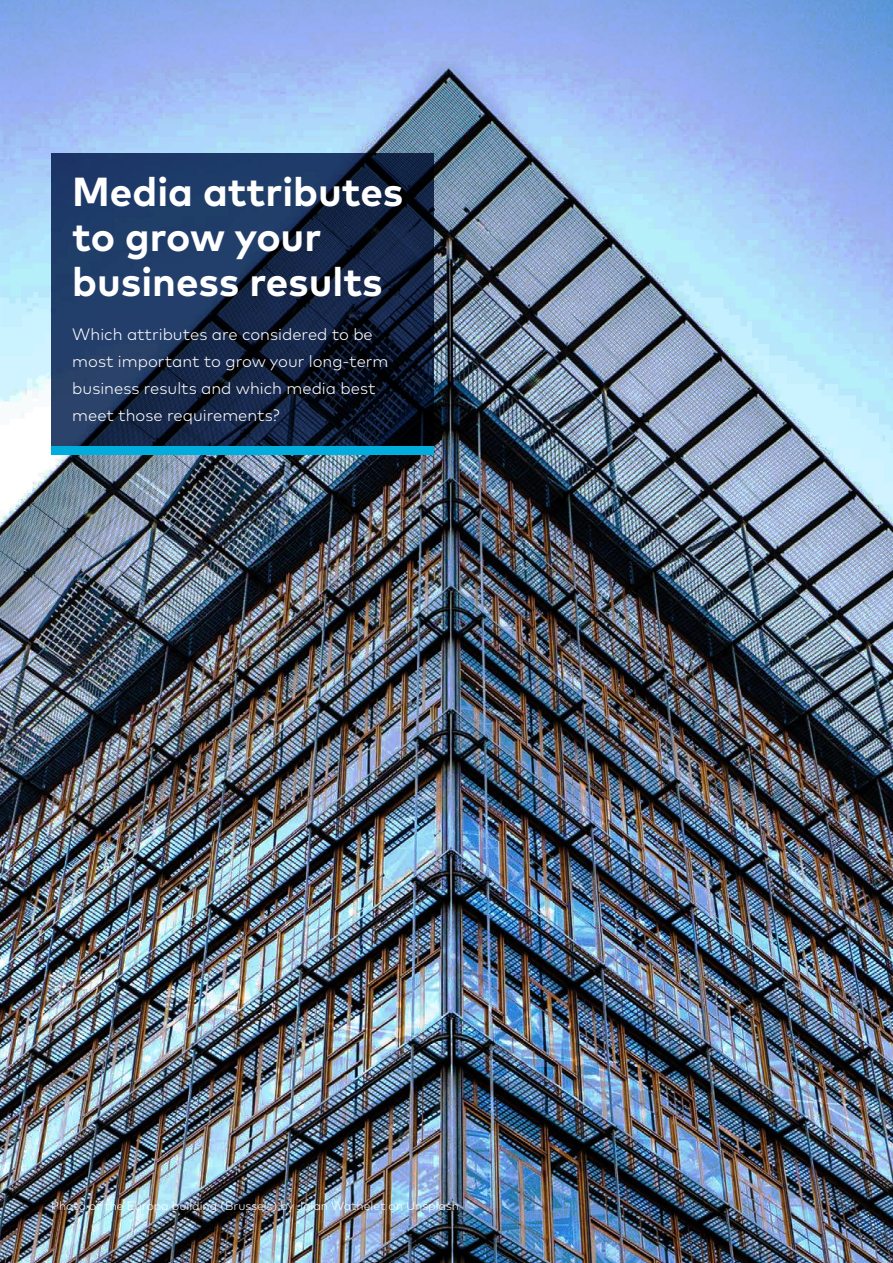
<style>
.page{position:relative;width:893px;height:1263px;background:#fff}
.page>*{position:absolute;margin:0;border:0;box-sizing:border-box;transform-origin:0 0}
.t1{font:700 40.5px/45px "Mark OT";color:#fff}
.t2{font:300 16.5px/27px "Mark OT";color:#fff}
.t3{font:300 12px "Mark OT";color:#fff}
</style>
<div class="page">
<img style="left:0;top:0;width:893px;height:1263px">
<svg style="left:51px;top:153px;width:383px;height:293px;background:#172a4b"></svg>
<div style="left:51px;top:446px;width:383px;height:9px;background:#00addc"></div>
<h1 class="t1" style="left:72px;top:168px;width:333px">Media attributes to grow your business results</h1>
<p class="t2" style="left:72px;top:320px;width:318px">Which attributes are considered to be most important to grow your long-term business results and which media best meet those requirements?</p>
<p class="t3" style="left:51px;top:1199px;width:410px">Photo of the Europa building (Brussels) by Jolan Wathelet on Unsplash</p>
</div>
